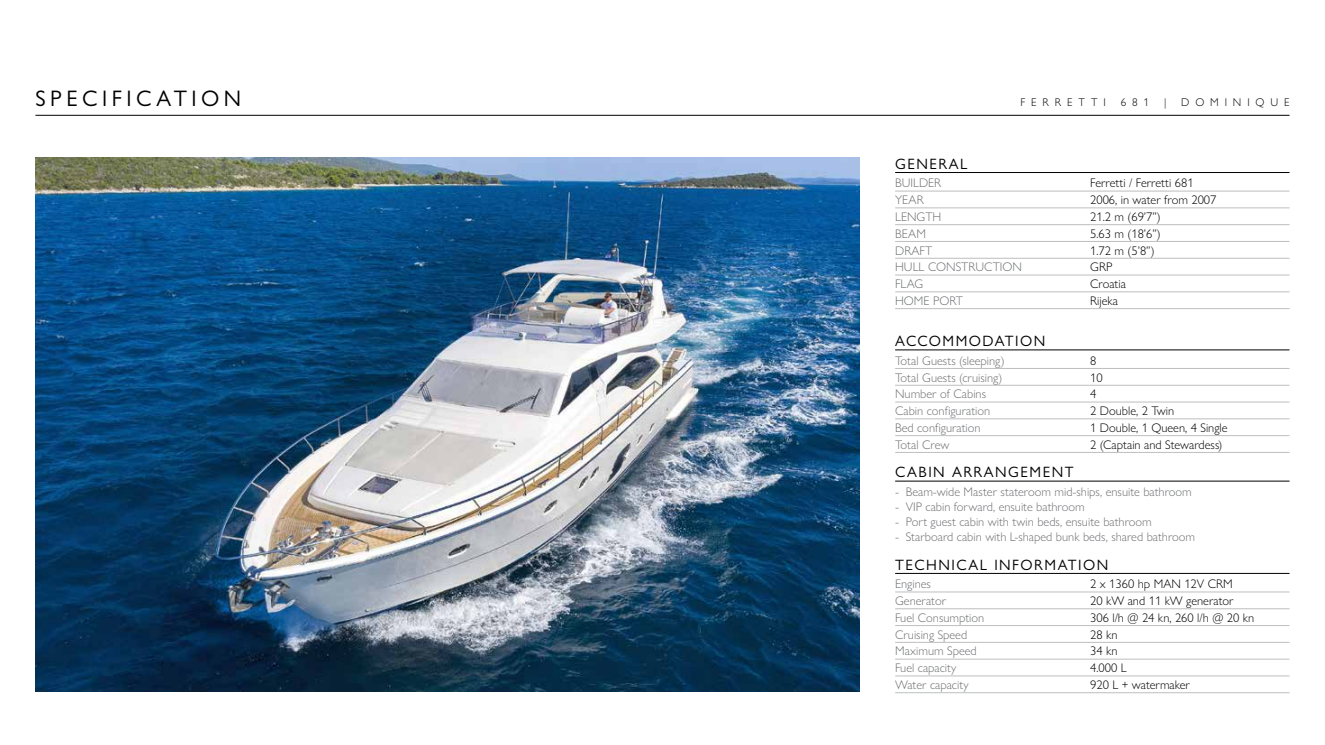
<style>
.page{position:relative;width:1325px;height:745px;background:#fff}
.page>*{position:absolute;margin:0;border:0;box-sizing:border-box;transform-origin:0 0}
.t1{font:22.5px "Gill Sans Nova";letter-spacing:.2em;color:#000}
.t2{font:15px "Gill Sans Nova";letter-spacing:.1em;color:#000}
.t3{font:300 12.5px "Gill Sans Nova";color:#6d6e71}
.t4{font:300 12.5px "Gill Sans Nova";color:#000}
.t5{font:300 11.25px "Gill Sans Nova";letter-spacing:.52em;color:#000}
</style>
<div class="page">
<hr style="left:35px;top:115px;width:1254px;height:1px;background:#000">
<hr style="left:895px;top:573px;width:394px;height:1px;background:#000">
<hr style="left:895px;top:591px;width:394px;height:1px;background:#bcbec0">
<hr style="left:895px;top:608px;width:394px;height:1px;background:#bcbec0">
<hr style="left:895px;top:625px;width:394px;height:1px;background:#bcbec0">
<hr style="left:895px;top:641px;width:394px;height:1px;background:#bcbec0">
<hr style="left:895px;top:658px;width:394px;height:1px;background:#bcbec0">
<hr style="left:895px;top:675px;width:394px;height:1px;background:#bcbec0">
<hr style="left:895px;top:692px;width:394px;height:1px;background:#bcbec0">
<hr style="left:895px;top:349px;width:394px;height:1px;background:#000">
<hr style="left:895px;top:368px;width:394px;height:1px;background:#bcbec0">
<hr style="left:895px;top:385px;width:394px;height:1px;background:#bcbec0">
<hr style="left:895px;top:401px;width:394px;height:1px;background:#bcbec0">
<hr style="left:895px;top:418px;width:394px;height:1px;background:#bcbec0">
<hr style="left:895px;top:435px;width:394px;height:1px;background:#bcbec0">
<hr style="left:895px;top:452px;width:394px;height:1px;background:#bcbec0">
<hr style="left:895px;top:172px;width:394px;height:1px;background:#000">
<hr style="left:895px;top:191px;width:394px;height:1px;background:#bcbec0">
<hr style="left:895px;top:207px;width:394px;height:1px;background:#bcbec0">
<hr style="left:895px;top:224px;width:394px;height:1px;background:#bcbec0">
<hr style="left:895px;top:241px;width:394px;height:1px;background:#bcbec0">
<hr style="left:895px;top:258px;width:394px;height:1px;background:#bcbec0">
<hr style="left:895px;top:275px;width:394px;height:1px;background:#bcbec0">
<hr style="left:895px;top:291px;width:394px;height:1px;background:#bcbec0">
<hr style="left:895px;top:308px;width:394px;height:1px;background:#bcbec0">
<hr style="left:895px;top:480px;width:394px;height:1px;background:#000">
<img style="left:35px;top:158px;width:824px;height:533px">
<h1 class="t1" style="left:35px;top:85px;width:207px">SPECIFICATION</h1>
<p class="t5" style="left:1020px;top:96px;width:87px">FERRETTI</p>
<p class="t5" style="left:1120px;top:96px;width:30px">681</p>
<p class="t5" style="left:1164px;top:96px;width:4px">|</p>
<p class="t5" style="left:1181px;top:96px;width:110px">DOMINIQUE</p>
<p class="t2" style="left:895px;top:154px;width:74px">GENERAL</p>
<p class="t3" style="left:895px;top:175px;width:48px">BUILDER</p>
<p class="t4" style="left:1090px;top:175px;width:105px">Ferretti / Ferretti 681</p>
<p class="t3" style="left:895px;top:192px;width:30px">YEAR</p>
<p class="t4" style="left:1090px;top:192px;width:128px">2006, in water from 2007</p>
<p class="t3" style="left:895px;top:209px;width:48px">LENGTH</p>
<p class="t4" style="left:1090px;top:209px;width:72px">21.2 m (69’7’’)</p>
<p class="t3" style="left:895px;top:226px;width:32px">BEAM</p>
<p class="t4" style="left:1090px;top:226px;width:72px">5.63 m (18’6’’)</p>
<p class="t3" style="left:895px;top:242px;width:39px">DRAFT</p>
<p class="t4" style="left:1090px;top:242px;width:66px">1.72 m (5’8’’)</p>
<p class="t3" style="left:895px;top:259px;width:128px">HULL CONSTRUCTION</p>
<p class="t4" style="left:1090px;top:259px;width:24px">GRP</p>
<p class="t3" style="left:895px;top:276px;width:30px">FLAG</p>
<p class="t4" style="left:1090px;top:276px;width:37px">Croatia</p>
<p class="t3" style="left:895px;top:293px;width:69px">HOME PORT</p>
<p class="t4" style="left:1090px;top:293px;width:29px">Rijeka</p>
<p class="t2" style="left:895px;top:332px;width:152px">ACCOMMODATION</p>
<p class="t3" style="left:895px;top:352px;width:111px">Total Guests (sleeping)</p>
<p class="t4" style="left:1090px;top:352px;width:8px">8</p>
<p class="t3" style="left:895px;top:369px;width:109px">Total Guests (cruising)</p>
<p class="t4" style="left:1090px;top:369px;width:14px">10</p>
<p class="t3" style="left:895px;top:386px;width:92px">Number of Cabins</p>
<p class="t4" style="left:1090px;top:386px;width:8px">4</p>
<p class="t3" style="left:895px;top:403px;width:97px">Cabin configuration</p>
<p class="t4" style="left:1090px;top:403px;width:86px">2 Double, 2 Twin</p>
<p class="t3" style="left:895px;top:420px;width:87px">Bed configuration</p>
<p class="t4" style="left:1090px;top:420px;width:139px">1 Double, 1 Queen, 4 Single</p>
<p class="t3" style="left:895px;top:436px;width:56px">Total Crew</p>
<p class="t4" style="left:1090px;top:436px;width:134px">2 (Captain and Stewardess)</p>
<p class="t2" style="left:895px;top:463px;width:180px">CABIN ARRANGEMENT</p>
<p class="t3" style="left:895px;top:483px;width:298px">- Beam-wide Master stateroom mid-ships, ensuite bathroom</p>
<p class="t3" style="left:895px;top:498px;width:191px">- VIP cabin forward, ensuite bathroom</p>
<p class="t3" style="left:895px;top:513px;width:258px">- Port guest cabin with twin beds, ensuite bathroom</p>
<p class="t3" style="left:895px;top:528px;width:301px">- Starboard cabin with L-shaped bunk beds, shared bathroom</p>
<p class="t2" style="left:895px;top:555px;width:215px">TECHNICAL INFORMATION</p>
<p class="t3" style="left:895px;top:576px;width:37px">Engines</p>
<p class="t4" style="left:1090px;top:576px;width:144px">2 x 1360 hp MAN 12V CRM</p>
<p class="t3" style="left:895px;top:592px;width:52px">Generator</p>
<p class="t4" style="left:1090px;top:592px;width:145px">20 kW and 11 kW generator</p>
<p class="t3" style="left:895px;top:609px;width:91px">Fuel Consumption</p>
<p class="t4" style="left:1090px;top:609px;width:166px">306 l/h @ 24 kn, 260 l/h @ 20 kn</p>
<p class="t3" style="left:895px;top:626px;width:74px">Cruising Speed</p>
<p class="t4" style="left:1090px;top:626px;width:29px">28 kn</p>
<p class="t3" style="left:895px;top:643px;width:83px">Maximum Speed</p>
<p class="t4" style="left:1090px;top:643px;width:29px">34 kn</p>
<p class="t3" style="left:895px;top:660px;width:63px">Fuel capacity</p>
<p class="t4" style="left:1090px;top:660px;width:38px">4.000 L</p>
<p class="t3" style="left:895px;top:676px;width:75px">Water capacity</p>
<p class="t4" style="left:1090px;top:676px;width:101px">920 L + watermaker</p>
</div>
